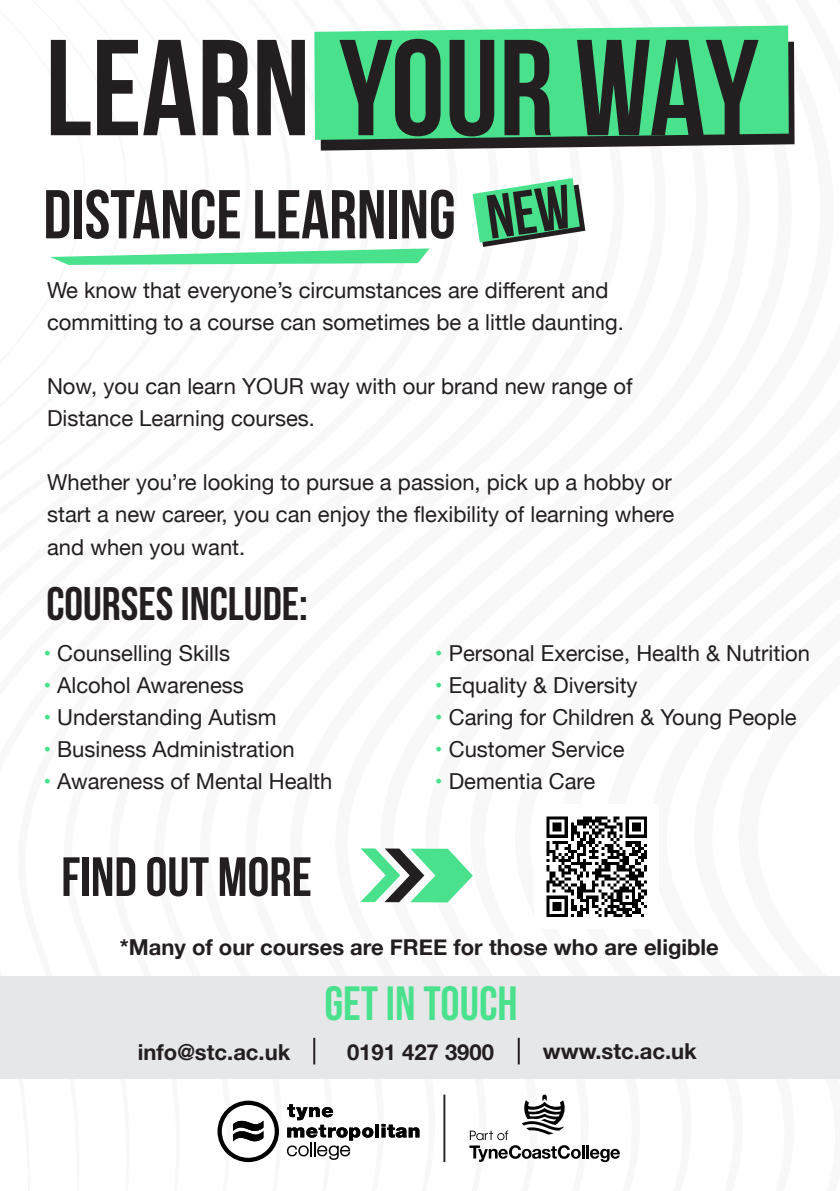
<style>
.page{position:relative;width:840px;height:1191px;background:#fff}
.page>*{position:absolute;margin:0;border:0;box-sizing:border-box;transform-origin:0 0}
.t1{font:700 136.2px "Bebas Neue";color:#231f20}
.t2{font:700 68.8px "Bebas Neue";color:#231f20}
.t3{font:700 55.2px "Bebas Neue";color:#231f20}
.t4{font:48px "Bebas Neue";color:#4ae18d}
.t5{font:700 47px "Bebas Neue";color:#231f20}
.t6{font:22px "Helvetica Neue";color:#231f20}
.t7{font:700 22px "Helvetica Neue";color:#231f20}
.s1{color:#4ae18d}
</style>
<div class="page">
<hr style="left:375px;top:1124px;width:4px;height:13px;background:#000001">
<svg style="left:381px;top:1124px;width:38px;height:13px"></svg>
<svg style="left:287px;top:1104px;width:86px;height:55px"></svg>
<svg style="left:217px;top:1100px;width:62px;height:62px"></svg>
<svg style="left:469px;top:1094px;width:150px;height:68px"></svg>
<hr style="left:443px;top:1094px;width:2px;height:68px;background:#231f20">
<svg style="left:320px;top:42px;width:474px;height:109px;fill:#231f20"></svg>
<div style="left:314px;top:26px;width:474px;height:114px;background:#4ae18d"></div>
<svg style="left:50px;top:248px;width:379px;height:17px"></svg>
<svg style="left:360px;top:848px;width:112px;height:54px"></svg>
<div style="left:0;top:976px;width:839px;height:102px;background:#e6e7e9"></div>
<hr style="left:313px;top:1037px;width:2px;height:27px;background:#231f20">
<hr style="left:517px;top:1037px;width:2px;height:27px;background:#231f20">
<img style="left:546px;top:816px;width:101px;height:101px">
<svg style="left:472px;top:178px;width:113px;height:69px"></svg>
<p class="t1" style="left:45px;top:13px;width:714px">LEARN YOUR WAY</p>
<p class="t2" style="left:43px;top:177px;width:414px">DISTANCE LEARNING</p>
<p class="t6" style="left:47px;top:275px;width:562px">We know that everyone’s circumstances are different and</p>
<p class="t6" style="left:47px;top:307px;width:578px">committing to a course can sometimes be a little daunting.</p>
<p class="t6" style="left:47px;top:371px;width:587px">Now, you can learn YOUR way with our brand new range of</p>
<p class="t6" style="left:47px;top:403px;width:269px">Distance Learning courses.</p>
<p class="t6" style="left:47px;top:467px;width:625px">Whether you’re looking to pursue a passion, pick up a hobby or</p>
<p class="t6" style="left:47px;top:499px;width:628px">start a new career, you can enjoy the flexibility of learning where</p>
<p class="t6" style="left:47px;top:531px;width:200px">and when you want.</p>
<p class="t5" style="left:46px;top:577px;width:263px">COURSES INCLUDE:</p>
<p class="t6" style="left:43px;top:637px;width:188px"><span class="s1">•</span> Counselling Skills</p>
<p class="t6" style="left:43px;top:669px;width:202px"><span class="s1">•</span> Alcohol Awareness</p>
<p class="t6" style="left:43px;top:701px;width:235px"><span class="s1">•</span> Understanding Autism</p>
<p class="t6" style="left:43px;top:733px;width:252px"><span class="s1">•</span> Business Administration</p>
<p class="t6" style="left:43px;top:765px;width:290px"><span class="s1">•</span> Awareness of Mental Health</p>
<p class="t3" style="left:61px;top:846px;width:252px">FIND OUT MORE</p>
<p class="t6" style="left:434px;top:637px;width:376px"><span class="s1">•</span> Personal Exercise, Health &amp; Nutrition</p>
<p class="t6" style="left:434px;top:669px;width:204px"><span class="s1">•</span> Equality &amp; Diversity</p>
<p class="t6" style="left:434px;top:701px;width:363px"><span class="s1">•</span> Caring for Children &amp; Young People</p>
<p class="t6" style="left:434px;top:733px;width:191px"><span class="s1">•</span> Customer Service</p>
<p class="t6" style="left:434px;top:765px;width:162px"><span class="s1">•</span> Dementia Care</p>
<p class="t7" style="left:120px;top:930px;width:600px">*Many of our courses are FREE for those who are eligible</p>
<p class="t4" style="left:324px;top:976px;width:195px">GET IN TOUCH</p>
<p class="t7" style="left:138px;top:1034px;width:154px">info@stc.ac.uk</p>
<p class="t7" style="left:347px;top:1034px;width:148px">0191 427 3900</p>
<p class="t7" style="left:542px;top:1034px;width:155px">www.stc.ac.uk</p>
</div>
